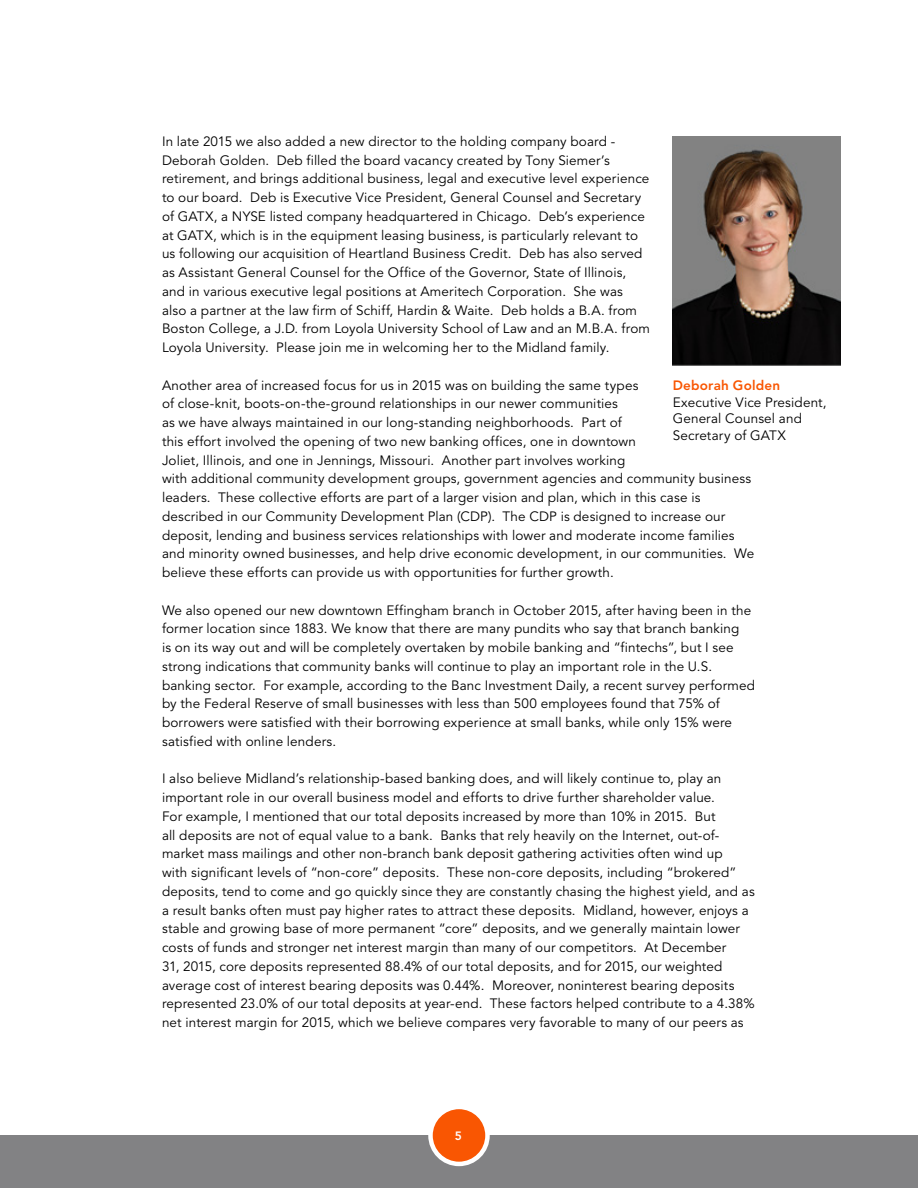
<style>
.page{position:relative;width:918px;height:1188px;background:#fff}
.page>*{position:absolute;margin:0;border:0;box-sizing:border-box;transform-origin:0 0}
.t1{font:13.5px/18.8px "Avenir";letter-spacing:.01em;color:#000}
.t2{font:800 13.5px "Avenir";letter-spacing:.015em;color:#f95602}
.t3{font:800 12px "Avenir";color:#fff}
</style>
<div class="page">
<div style="left:0;top:1135px;width:918px;height:53px;background:#828284"></div>
<div style="left:430px;top:1107px;width:58px;height:57px;background:#f95602;border-radius:50%"></div>
<div style="left:428px;top:1105px;width:62px;height:61px;border:4px solid #fff;border-radius:50%"></div>
<img style="left:673px;top:136px;width:167px;height:230px">
<p class="t1" style="left:162px;top:132px;width:490px">In late 2015 we also added a new director to the holding company board - Deborah Golden. Deb filled the board vacancy created by Tony Siemer’s retirement, and brings additional business, legal and executive level experience to our board. Deb is Executive Vice President, General Counsel and Secretary of GATX, a NYSE listed company headquartered in Chicago. Deb’s experience at GATX, which is in the equipment leasing business, is particularly relevant to us following our acquisition of Heartland Business Credit. Deb has also served as Assistant General Counsel for the Office of the Governor, State of Illinois, and in various executive legal positions at Ameritech Corporation. She was also a partner at the law firm of Schiff, Hardin &amp; Waite. Deb holds a B.A. from Boston College, a J.D. from Loyola University School of Law and an M.B.A. from Loyola University. Please join me in welcoming her to the Midland family.</p>
<p class="t1" style="left:162px;top:376px;width:594px">Another area of increased focus for us in 2015 was on building the same types<br>of close-knit, boots-on-the-ground relationships in our newer communities<br>as we have always maintained in our long-standing neighborhoods. Part of<br>this effort involved the opening of two new banking offices, one in downtown<br>Joliet, Illinois, and one in Jennings, Missouri. Another part involves working<br>with additional community development groups, government agencies and community business leaders. These collective efforts are part of a larger vision and plan, which in this case is described in our Community Development Plan (CDP). The CDP is designed to increase our deposit, lending and business services relationships with lower and moderate income families and minority owned businesses, and help drive economic development, in our communities. We believe these efforts can provide us with opportunities for further growth.</p>
<p class="t1" style="left:162px;top:601px;width:595px">We also opened our new downtown Effingham branch in October 2015, after having been in the former location since 1883. We know that there are many pundits who say that branch banking<br>is on its way out and will be completely overtaken by mobile banking and “fintechs”, but I see strong indications that community banks will continue to play an important role in the U.S. banking sector. For example, according to the Banc Investment Daily, a recent survey performed by the Federal Reserve of small businesses with less than 500 employees found that 75% of borrowers were satisfied with their borrowing experience at small banks, while only 15% were satisfied with online lenders.</p>
<p class="t1" style="left:162px;top:770px;width:594px">I also believe Midland’s relationship-based banking does, and will likely continue to, play an important role in our overall business model and efforts to drive further shareholder value.<br>For example, I mentioned that our total deposits increased by more than 10% in 2015. But<br>all deposits are not of equal value to a bank. Banks that rely heavily on the Internet, out-of&shy;market mass mailings and other non-branch bank deposit gathering activities often wind up<br>with significant levels of “non-core” deposits. These non-core deposits, including “brokered” deposits, tend to come and go quickly since they are constantly chasing the highest yield, and as a result banks often must pay higher rates to attract these deposits. Midland, however, enjoys a stable and growing base of more permanent “core” deposits, and we generally maintain lower costs of funds and stronger net interest margin than many of our competitors. At December<br>31, 2015, core deposits represented 88.4% of our total deposits, and for 2015, our weighted average cost of interest bearing deposits was 0.44%. Moreover, noninterest bearing deposits represented 23.0% of our total deposits at year-end. These factors helped contribute to a 4.38% net interest margin for 2015, which we believe compares very favorable to many of our peers as</p>
<p class="t2" style="left:673px;top:377px;width:109px">Deborah Golden</p>
<p class="t1" style="left:673px;top:394px;width:155px;line-height:16.5px">Executive Vice President,<br>General Counsel and<br>Secretary of GATX</p>
<p class="t3" style="left:455px;top:1129px;width:9px">5</p>
</div>
